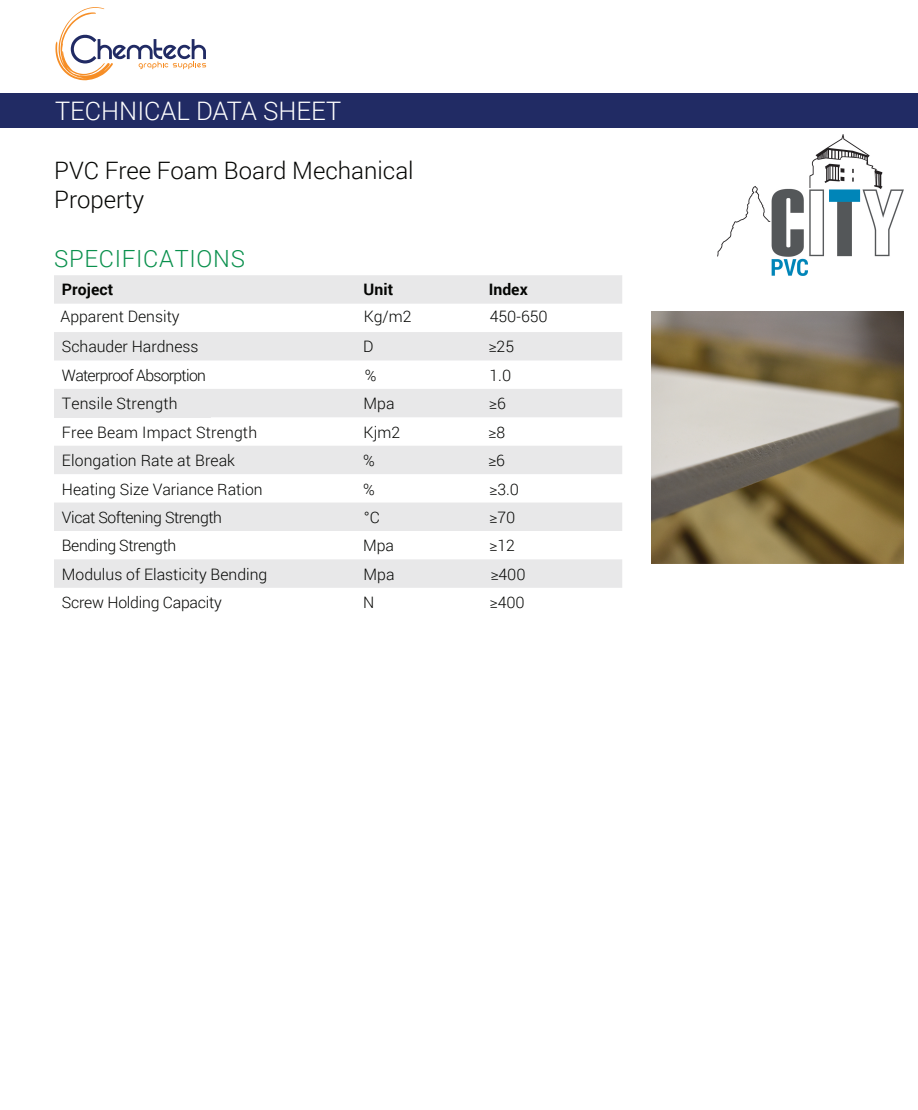
<style>
.page{position:relative;width:918px;height:1110px;background:#fff}
.page>*{position:absolute;margin:0;border:0;box-sizing:border-box;transform-origin:0 0}
.t1{font:300 25.5px "Roboto";color:#fff}
.t2{font:300 24px/28.8px "Roboto";color:#040503}
.t3{font:300 23.7px "Roboto";letter-spacing:.03em;color:#0a904d}
.t4{font:300 15.75px/28.3px "Roboto";color:#040503}
.t5{font:300 15.75px "Roboto";letter-spacing:-.045em;color:#040503}
.t6{font:700 15.75px "Roboto";letter-spacing:.005em;color:#040503}
</style>
<div class="page">
<div style="left:0;top:93px;width:918px;height:35px;background:#212b64"></div>
<svg style="left:54px;top:275px;width:568px;height:313px;fill:#e8e8e9"></svg>
<div style="left:54px;top:389px;width:156px;height:28px;background:#e8e8e9"></div>
<svg style="left:55px;top:7px;width:151px;height:73px"></svg>
<img style="left:651px;top:312px;width:252px;height:252px">
<img style="left:718px;top:134px;width:185px;height:141px">
<h1 class="t1" style="left:55px;top:93px;width:288px">TECHNICAL DATA SHEET</h1>
<h2 class="t2" style="left:54px;top:155px;width:361px">PVC Free Foam Board Mechanical<br>Property</h2>
<h3 class="t3" style="left:54px;top:243px;width:192px">SPECIFICATIONS</h3>
<p class="t6" style="left:62px;top:278px;width:53px">Project</p>
<p class="t6" style="left:364px;top:278px;width:31px">Unit</p>
<p class="t6" style="left:489px;top:278px;width:41px">Index</p>
<p class="t4" style="left:61px;top:302px;width:121px">Apparent Density</p>
<p class="t4" style="left:364px;top:302px;width:49px">Kg/m2</p>
<p class="t4" style="left:488px;top:301px;width:61px;line-height:29.5px">450-650 ≥25</p>
<p class="t4" style="left:62px;top:332px;width:138px">Schauder Hardness</p>
<p class="t4" style="left:363px;top:331px;width:15px;line-height:29.2px">D %</p>
<p class="t5" style="left:62px;top:365px;width:145px">Waterproof Absorption</p>
<p class="t4" style="left:490px;top:361px;width:23px">1.0</p>
<p class="t4" style="left:62px;top:389px;width:207px">Tensile Strength<br>Free Beam Impact Strength<br>Elongation Rate at Break<br>Heating Size Variance Ration<br>Vicat Softening Strength<br>Bending Strength<br>Modulus of Elasticity Bending<br>Screw Holding Capacity</p>
<p class="t4" style="left:489px;top:389px;width:18px">≥6</p>
<p class="t4" style="left:364px;top:389px;width:32px">Mpa</p>
<p class="t4" style="left:364px;top:418px;width:38px">Kjm2</p>
<p class="t4" style="left:488px;top:418px;width:18px">≥8</p>
<p class="t4" style="left:488px;top:446px;width:39px">≥6 ≥3.0 ≥70 ≥12 ≥400 ≥400</p>
<p class="t4" style="left:363px;top:446px;width:18px">% % °C</p>
<p class="t4" style="left:363px;top:531px;width:33px;text-align:justify">Mpa Mpa N</p>
</div>
